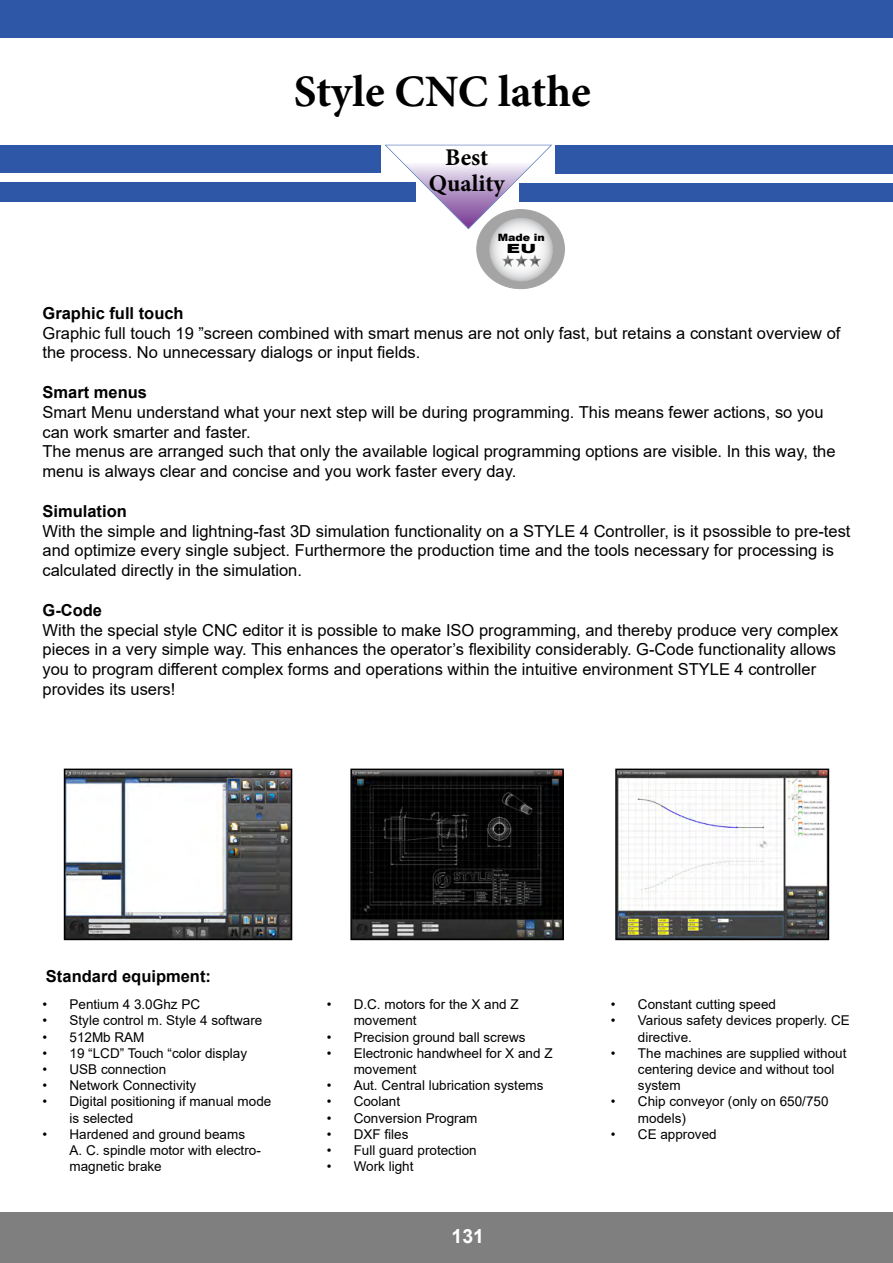
<style>
.page{position:relative;width:893px;height:1263px;background:#fff}
.page>*{position:absolute;margin:0;border:0;box-sizing:border-box;transform-origin:0 0}
.t1{font:700 45px "Minion Pro";color:#000}
.t2{font:700 24px/25.5px "Minion Pro";color:#000;text-align:center}
.t3{font:700 19.5px "Arial";color:#fff}
.t4{font:16.5px/19.8px "Arial";color:#000}
.t5{font:700 16.5px "Arial";color:#000}
.t6{font:13.5px/16.2px "Arial";color:#000}
.t7{font:900 12.6px "Arial";color:#000;scale:1.5 1}
.t8{font:900 10.2px "Arial";color:#000;scale:1.09 1}
</style>
<div class="page">
<div style="left:0;top:0;width:893px;height:38px;background:#2e58a7"></div>
<div style="left:0;top:146px;width:381px;height:27px;background:#2e58a7"></div>
<div style="left:0;top:182px;width:415px;height:20px;background:#2e58a7"></div>
<div style="left:555px;top:146px;width:338px;height:28px;background:#2e58a7"></div>
<div style="left:519px;top:183px;width:374px;height:19px;background:#2e58a7"></div>
<svg style="left:385px;top:145px;width:167px;height:84px"></svg>
<div style="left:0;top:1212px;width:893px;height:51px;background:#7f7f7f"></div>
<img style="left:67px;top:771px;width:222px;height:166px">
<div style="left:64px;top:768px;width:228px;height:172px;border:2px solid #000"></div>
<img style="left:353px;top:771px;width:208px;height:166px">
<div style="left:350px;top:768px;width:214px;height:172px;border:2px solid #000"></div>
<img style="left:618px;top:771px;width:208px;height:166px">
<div style="left:615px;top:768px;width:214px;height:172px;border:2px solid #000"></div>
<svg style="left:477px;top:210px;width:87px;height:79px"></svg>
<div style="left:476px;top:209px;width:89px;height:80px;border:1px solid #000;border-radius:50%"></div>
<svg style="left:501px;top:254px;width:7px;height:12px"></svg>
<svg style="left:515px;top:254px;width:6px;height:12px"></svg>
<svg style="left:528px;top:254px;width:7px;height:12px"></svg>
<h1 class="t1" style="left:294px;top:60px;width:299px">Style CNC lathe</h1>
<h2 class="t2" style="left:429px;top:145px;width:77px">Best<br>Quality</h2>
<p class="t8" style="left:498px;top:230px;width:45px">Made in</p>
<p class="t7" style="left:507px;top:239px;width:21px">EU</p>
<p class="t5" style="left:43px;top:301px;width:143px">Graphic full touch</p>
<p class="t4" style="left:43px;top:323px;width:799px">Graphic full touch 19 ”screen combined with smart menus are not only fast, but retains a constant overview of the process. No unnecessary dialogs or input fields.</p>
<p class="t5" style="left:43px;top:381px;width:106px">Smart menus</p>
<p class="t4" style="left:43px;top:402px;width:795px">Smart Menu understand what your next step will be during programming. This means fewer actions, so you can work smarter and faster.<br>The menus are arranged such that only the available logical programming options are visible. In this way, the menu is always clear and concise and you work faster every day.</p>
<p class="t5" style="left:43px;top:499px;width:86px">Simulation</p>
<p class="t4" style="left:43px;top:521px;width:809px">With the simple and lightning-fast 3D simulation functionality on a STYLE 4 Controller, is it psossible to pre-test and optimize every single subject. Furthermore the production time and the tools necessary for processing is calculated directly in the simulation.</p>
<p class="t5" style="left:43px;top:598px;width:61px">G-Code</p>
<p class="t4" style="left:43px;top:620px;width:797px">With the special style CNC editor it is possible to make ISO programming, and thereby produce very complex pieces in a very simple way. This enhances the operator’s flexibility considerably. G-Code functionality allows you to program different complex forms and operations within the intuitive environment STYLE 4 controller provides its users!</p>
<p class="t5" style="left:46px;top:964px;width:167px">Standard equipment:</p>
<p class="t6" style="left:43px;top:996px;width:159px">• Pentium 4 3.0Ghz PC</p>
<p class="t6" style="left:43px;top:1012px;width:221px">• Style control m. Style 4 software</p>
<p class="t6" style="left:43px;top:1029px;width:104px">• 512Mb RAM</p>
<p class="t6" style="left:43px;top:1045px;width:206px">• 19 “LCD” Touch “color display</p>
<p class="t6" style="left:43px;top:1061px;width:125px">• USB connection</p>
<p class="t6" style="left:43px;top:1077px;width:155px">• Network Connectivity</p>
<p class="t6" style="left:70px;top:1093px;width:203px;text-indent:-27px">• Digital positioning if manual mode is selected</p>
<p class="t6" style="left:70px;top:1126px;width:193px;text-indent:-27px">• Hardened and ground beams<br>A. C. spindle motor with electro&shy;magnetic brake</p>
<p class="t6" style="left:354px;top:996px;width:167px;text-indent:-27px">• D.C. motors for the X and Z movement</p>
<p class="t6" style="left:327px;top:1029px;width:200px">• Precision ground ball screws</p>
<p class="t6" style="left:354px;top:1045px;width:200px;text-indent:-27px">• Electronic handwheel for X and Z movement</p>
<p class="t6" style="left:327px;top:1077px;width:218px">• Aut. Central lubrication systems</p>
<p class="t6" style="left:327px;top:1093px;width:75px">• Coolant</p>
<p class="t6" style="left:327px;top:1110px;width:152px">• Conversion Program</p>
<p class="t6" style="left:327px;top:1126px;width:83px">• DXF files</p>
<p class="t6" style="left:327px;top:1142px;width:152px">• Full guard protection</p>
<p class="t6" style="left:327px;top:1158px;width:88px">• Work light</p>
<p class="t3" style="left:451px;top:1222px;width:34px">131</p>
<p class="t6" style="left:611px;top:996px;width:167px">• Constant cutting speed</p>
<p class="t6" style="left:638px;top:1012px;width:213px;text-indent:-27px">• Various safety devices properly. CE directive.</p>
<p class="t6" style="left:638px;top:1045px;width:210px;text-indent:-27px">• The machines are supplied without centering device and without tool system</p>
<p class="t6" style="left:638px;top:1093px;width:192px;text-indent:-27px">• Chip conveyor (only on 650/750 models)</p>
<p class="t6" style="left:611px;top:1126px;width:107px">• CE approved</p>
</div>
